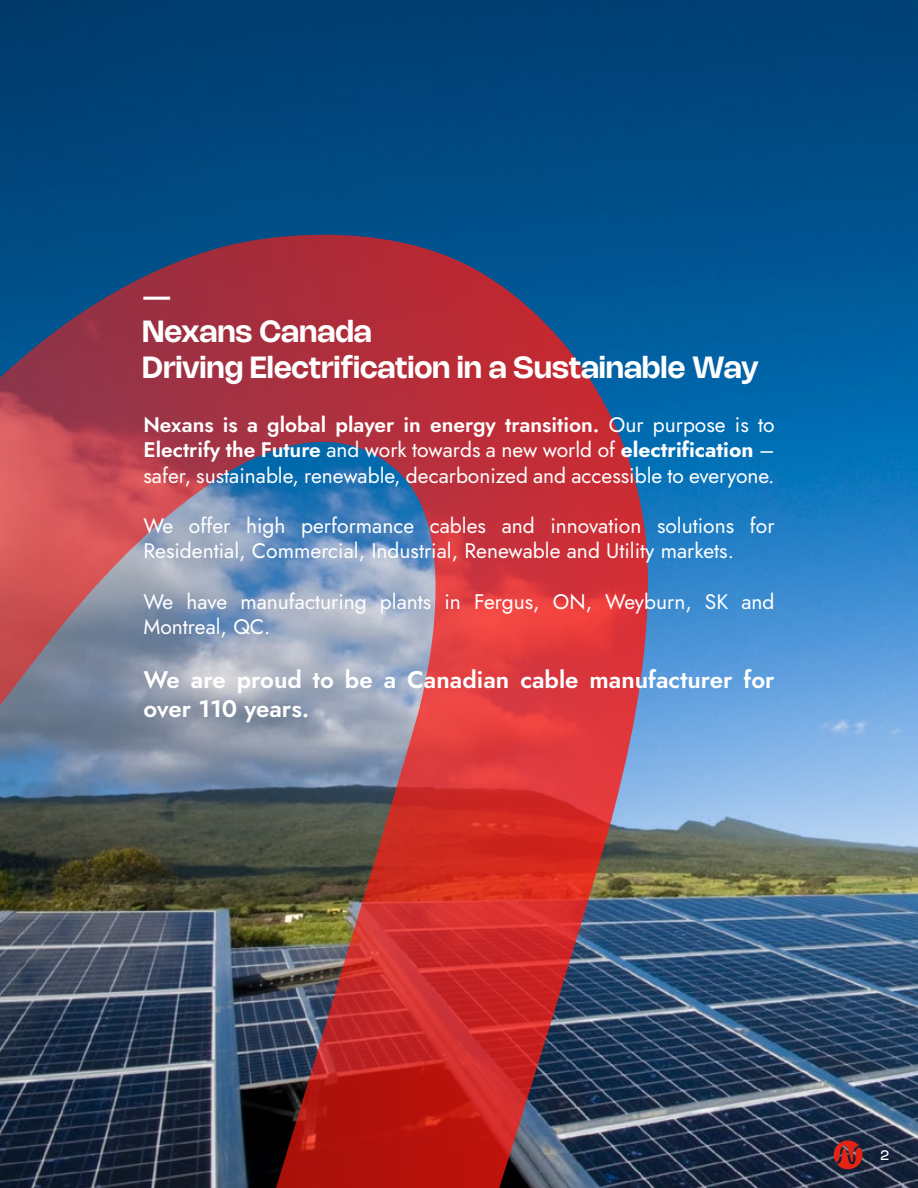
<style>
.page{position:relative;width:918px;height:1188px;background:#fff}
.page>*{position:absolute;margin:0;border:0;box-sizing:border-box;transform-origin:0 0}
.t1{font:600 30px/36px "Nohemi";letter-spacing:.005em;color:#fff}
.t2{font:500 27px "Nohemi";color:#fff}
.t3{font:600 24px/28.8px "Jost";color:#fff}
.t4{font:21px/25.2px "Jost";color:#fff}
.t5{font:13.5px "Nohemi";color:#fff}
.s1{font-weight:600}
</style>
<div class="page">
<img style="left:0;top:0;width:918px;height:1188px">
<img style="left:0;top:235px;width:651px;height:953px">
<svg style="left:909px;top:0;width:9px;height:450px;background:#005592"></svg>
<svg style="left:834px;top:1140px;width:29px;height:29px"></svg>
<p class="t2" style="left:143px;top:280px;width:30px">—</p>
<h1 class="t1" style="left:143px;top:313px;width:618px">Nexans Canada<br>Driving Electrification in a Sustainable Way</h1>
<p class="t4" style="left:143px;top:413px;width:633px;text-align:justify"><span class="s1">Nexans is a global player in energy transition.</span> Our purpose is to <span class="s1">Electrify the Future</span> and work towards a new world of electrification – safer, sustainable, renewable, decarbonized and accessible to everyone.</p>
<p class="t4" style="left:143px;top:513px;width:633px">We offer high performance cables and innovation solutions for<br>Residential, Commercial, Industrial, Renewable and Utility markets.</p>
<p class="t4" style="left:143px;top:589px;width:633px">We have manufacturing plants in Fergus, ON, Weyburn, SK and<br>Montreal, QC.</p>
<p class="t3" style="left:143px;top:665px;width:633px">We are proud to be a Canadian cable manufacturer for over 110 years.</p>
<p class="t5" style="left:881px;top:1147px;width:10px">2</p>
</div>
